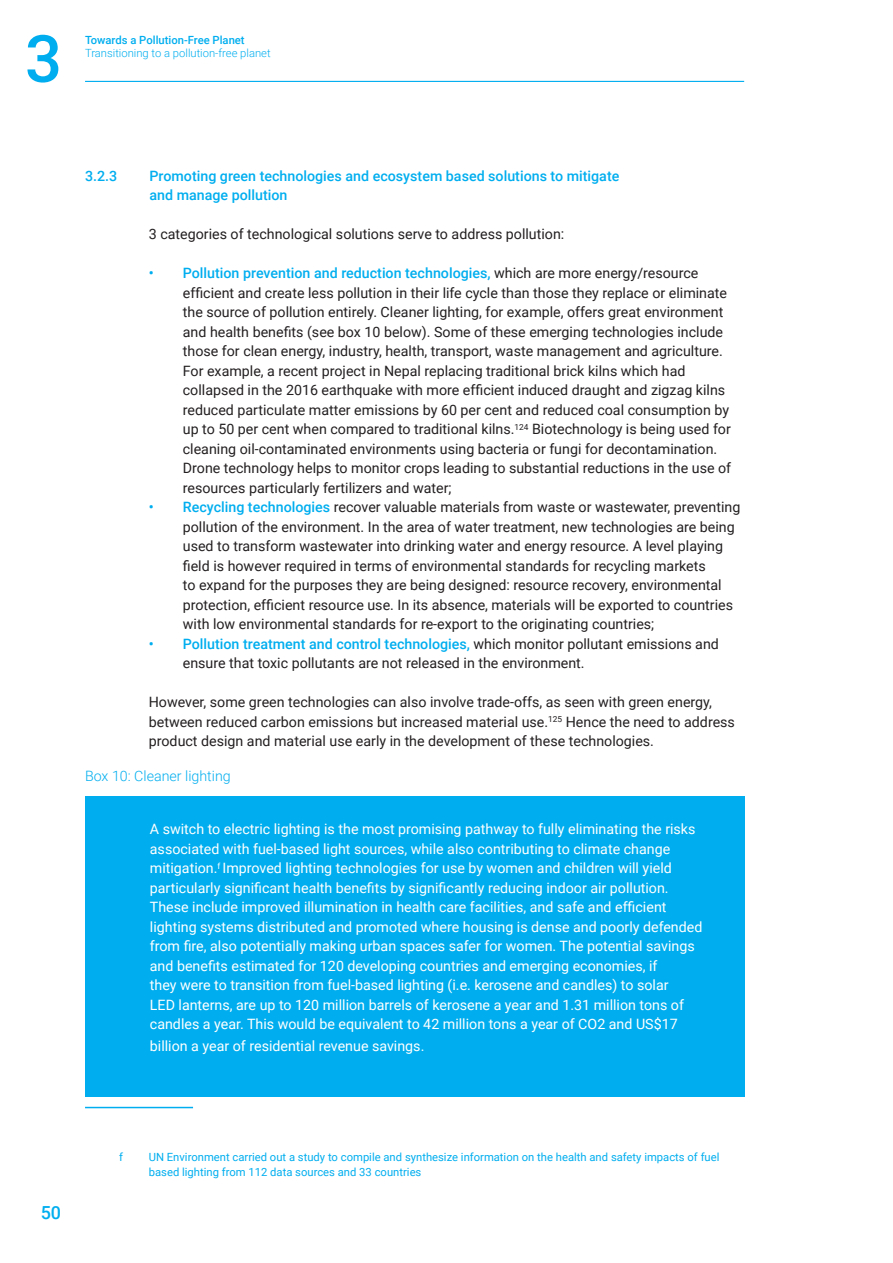
<style>
.page{position:relative;width:893px;height:1263px;background:#fff}
.page>*{position:absolute;margin:0;border:0;box-sizing:border-box;transform-origin:0 0}
.t1{font:500 65.4px "Roboto";color:#00aeef}
.t2{font:500 18px "Roboto";color:#00aeef}
._1_Main_bullets{font:14.25px/19.5px "Roboto";color:#231f20}
.t3{font:14.25px/19.5px "Roboto";color:#fff}
._1_Main_text{font:14.25px/19.5px "Roboto";color:#231f20}
._2_headline_1_2_2{font:500 14.25px "Roboto";color:#00aeef}
.t4{font:300 14.25px "Roboto";color:#00aeef}
.footnote_abc{font:11.25px/15px "Roboto";color:#00aeef}
.t5{font:300 11.25px "Roboto";color:#00aeef}
.t6{font:500 11.25px "Roboto";color:#00aeef}
.s1{font-weight:500;color:#00aeef}
</style>
<div class="page">
<hr style="left:85px;top:81px;width:659px;height:1px;background:#00aeef">
<hr style="left:85px;top:1107px;width:108px;height:1px;background:#00aeef">
<div style="left:85px;top:796px;width:659px;height:301px;background:#00aeef"></div>
<h1 class="t1" style="left:25px;top:13px;width:39px">3</h1>
<p class="t6" style="left:85px;top:32px;width:161px">Towards a Pollution-Free Planet</p>
<p class="t5" style="left:85px;top:45px;width:187px">Transitioning to a pollution-free planet</p>
<p class="_2_headline_1_2_2" style="left:85px;top:166px;width:34px">3.2.3</p>
<p class="_2_headline_1_2_2" style="left:150px;top:166px;width:471px">Promoting green technologies and ecosystem based solutions to mitigate</p>
<p class="_2_headline_1_2_2" style="left:150px;top:185px;width:139px">and manage pollution</p>
<p class="_1_Main_bullets" style="left:149px;top:224px;width:417px">3 categories of technological solutions serve to address pollution:</p>
<p class="_1_Main_bullets" style="left:183px;top:263px;width:550px;text-indent:-34px"><span class="s1">• Pollution prevention and reduction technologies,</span> which are more energy/resource efficient and create less pollution in their life cycle than those they replace or eliminate the source of pollution entirely. Cleaner lighting, for example, offers great environment and health benefits (see box 10 below). Some of these emerging technologies include those for clean energy, industry, health, transport, waste management and agriculture.<br>For example, a recent project in Nepal replacing traditional brick kilns which had collapsed in the 2016 earthquake with more efficient induced draught and zigzag kilns reduced particulate matter emissions by 60 per cent and reduced coal consumption by up to 50 per cent when compared to traditional kilns.<sup>124</sup> Biotechnology is being used for cleaning oil-contaminated environments using bacteria or fungi for decontamination.<br>Drone technology helps to monitor crops leading to substantial reductions in the use of resources particularly fertilizers and water;</p>
<p class="_1_Main_bullets" style="left:183px;top:497px;width:559px;text-indent:-34px"><span class="s1">• Recycling technologies</span> recover valuable materials from waste or wastewater, preventing pollution of the environment. In the area of water treatment, new technologies are being used to transform wastewater into drinking water and energy resource. A level playing field is however required in terms of environmental standards for recycling markets<br>to expand for the purposes they are being designed: resource recovery, environmental protection, efficient resource use. In its absence, materials will be exported to countries with low environmental standards for re-export to the originating countries;</p>
<p class="_1_Main_bullets" style="left:183px;top:633px;width:538px;text-indent:-34px"><span class="s1">• Pollution treatment and control technologies,</span> which monitor pollutant emissions and ensure that toxic pollutants are not released in the environment.</p>
<p class="_1_Main_text" style="left:149px;top:692px;width:588px">However, some green technologies can also involve trade-offs, as seen with green energy, between reduced carbon emissions but increased material use.<sup>125</sup> Hence the need to address product design and material use early in the development of these technologies. <sup>a</sup></p>
<p class="t4" style="left:85px;top:765px;width:147px">Box 10: Cleaner lighting</p>
<p class="t3" style="left:150px;top:819px;width:554px">A switch to electric lighting is the most promising pathway to fully eliminating the risks associated with fuel-based light sources, while also contributing to climate change mitigation.<sup>f</sup> Improved lighting technologies for use by women and children will yield particularly significant health benefits by significantly reducing indoor air pollution.<br>These include improved illumination in health care facilities, and safe and efficient lighting systems distributed and promoted where housing is dense and poorly defended from fire, also potentially making urban spaces safer for women. The potential savings and benefits estimated for 120 developing countries and emerging economies, if<br>they were to transition from fuel-based lighting (i.e. kerosene and candles) to solar<br>LED lanterns, are up to 120 million barrels of kerosene a year and 1.31 million tons of candles a year. This would be equivalent to 42 million tons a year of CO2 and US$17</p>
<p class="t3" style="left:150px;top:1036px;width:276px">billion a year of residential revenue savings.</p>
<p class="t2" style="left:41px;top:1200px;width:22px">50</p>
<p class="footnote_abc" style="left:119px;top:1149px;width:5px">f</p>
<p class="footnote_abc" style="left:149px;top:1149px;width:572px">UN Environment carried out a study to compile and synthesize information on the health and safety impacts of fuel based lighting from 112 data sources and 33 countries</p>
</div>
